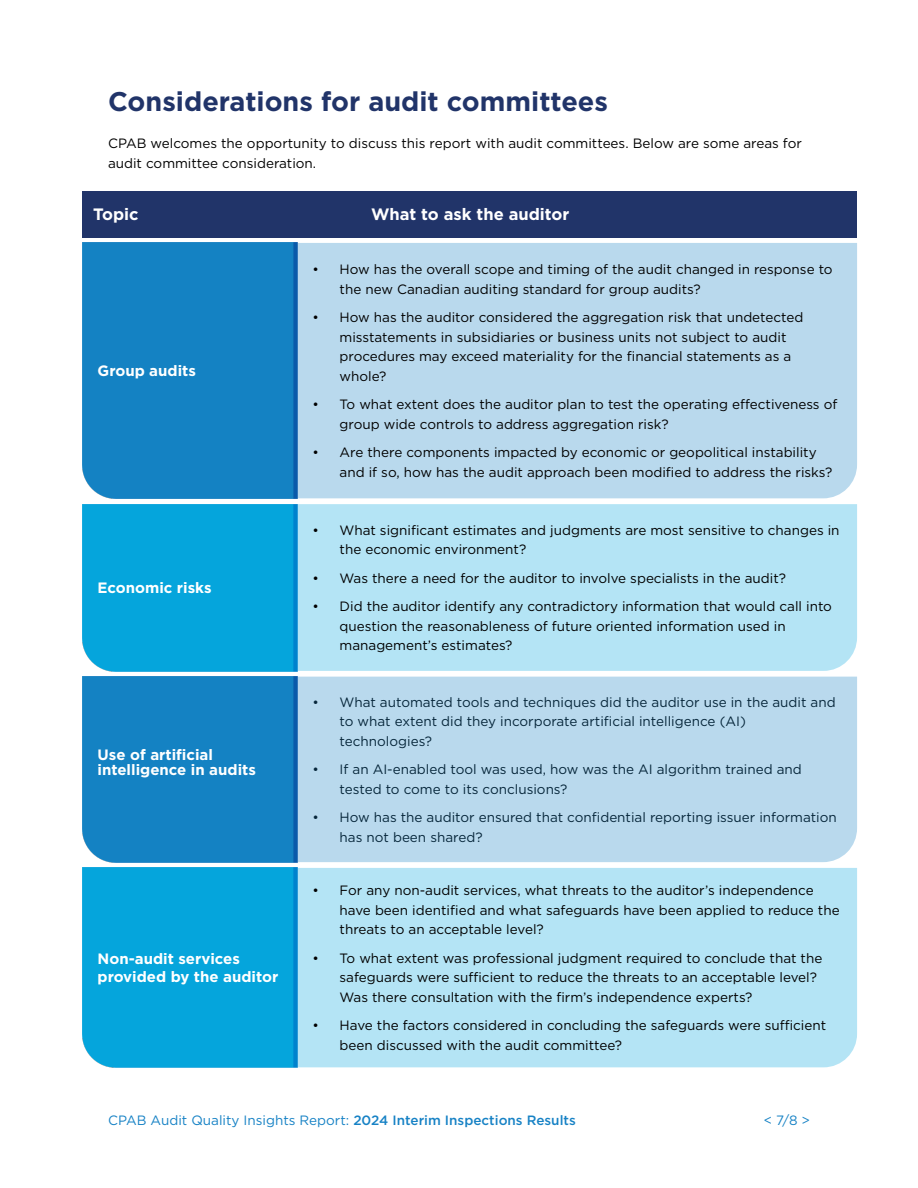
<style>
.page{position:relative;width:918px;height:1188px;background:#fff}
.page>*{position:absolute;margin:0;border:0;box-sizing:border-box;transform-origin:0 0}
.t1{font:700 27px "Gotham";color:#213469}
.t2{font:700 16.5px "Gotham";color:#fff}
.t3{font:700 15px "Gotham";color:#fff}
.t4{font:13.5px "Gotham";color:#000}
.t5{font:13.5px "Gotham";color:#1782c5}
.s1{font-weight:500}
</style>
<div class="page">
<div style="left:298px;top:868px;width:559px;height:199px;background:#b4e4f5"></div>
<div style="left:298px;top:243px;width:559px;height:255px;background:#b9d9ed"></div>
<div style="left:82px;top:504px;width:215px;height:167px;background:#05a5dc"></div>
<div style="left:82px;top:243px;width:216px;height:255px;background:#1482c3"></div>
<div style="left:297px;top:504px;width:560px;height:167px;background:#b4e4f5"></div>
<div style="left:298px;top:677px;width:559px;height:185px;background:#b9d9ed"></div>
<div style="left:82px;top:868px;width:216px;height:200px;background:#05a5dc"></div>
<div style="left:82px;top:677px;width:216px;height:185px;background:#1482c3"></div>
<div style="left:82px;top:191px;width:288px;height:46px;background:#213469"></div>
<div style="left:360px;top:191px;width:497px;height:46px;background:#213469"></div>
<p class="t1" style="left:108px;top:89px;width:502px">Considerations for audit committees</p>
<p class="t4" style="left:108px;top:137px;width:695px">CPAB welcomes the opportunity to discuss this report with audit committees. Below are some areas for</p>
<p class="t4" style="left:108px;top:157px;width:210px">audit committee consideration.</p>
<p class="t2" style="left:93px;top:207px;width:47px">Topic</p>
<p class="t2" style="left:371px;top:207px;width:200px">What to ask the auditor</p>
<p class="t3" style="left:98px;top:364px;width:100px">Group audits</p>
<p class="t3" style="left:98px;top:581px;width:116px">Economic risks</p>
<p class="t3" style="left:98px;top:748px;width:117px">Use of artificial</p>
<p class="t3" style="left:98px;top:763px;width:160px">intelligence in audits</p>
<p class="t3" style="left:98px;top:952px;width:144px">Non-audit services</p>
<p class="t3" style="left:98px;top:970px;width:182px">provided by the auditor</p>
<p class="t4" style="left:313px;top:264px;width:522px">• How has the overall scope and timing of the audit changed in response to</p>
<p class="t4" style="left:340px;top:283px;width:363px">the new Canadian auditing standard for group audits?</p>
<p class="t4" style="left:313px;top:312px;width:492px">• How has the auditor considered the aggregation risk that undetected</p>
<p class="t4" style="left:340px;top:331px;width:448px">misstatements in subsidiaries or business units not subject to audit</p>
<p class="t4" style="left:340px;top:351px;width:453px">procedures may exceed materiality for the financial statements as a</p>
<p class="t4" style="left:340px;top:370px;width:48px">whole?</p>
<p class="t4" style="left:313px;top:399px;width:526px">• To what extent does the auditor plan to test the operating effectiveness of</p>
<p class="t4" style="left:340px;top:418px;width:331px">group wide controls to address aggregation risk?</p>
<p class="t4" style="left:313px;top:447px;width:506px">• Are there components impacted by economic or geopolitical instability</p>
<p class="t4" style="left:340px;top:466px;width:494px">and if so, how has the audit approach been modified to address the risks?</p>
<p class="t4" style="left:313px;top:524px;width:529px">• What significant estimates and judgments are most sensitive to changes in</p>
<p class="t4" style="left:340px;top:543px;width:188px">the economic environment?</p>
<p class="t4" style="left:313px;top:572px;width:475px">• Was there a need for the auditor to involve specialists in the audit?</p>
<p class="t4" style="left:313px;top:600px;width:521px">• Did the auditor identify any contradictory information that would call into</p>
<p class="t4" style="left:340px;top:620px;width:448px">question the reasonableness of future oriented information used in</p>
<p class="t4" style="left:340px;top:639px;width:174px">management’s estimates?</p>
<p class="t4" style="left:313px;top:696px;width:525px">• What automated tools and techniques did the auditor use in the audit and</p>
<p class="t4" style="left:340px;top:716px;width:408px">to what extent did they incorporate artificial intelligence (AI)</p>
<p class="t4" style="left:340px;top:735px;width:94px">technologies?</p>
<p class="t4" style="left:313px;top:764px;width:491px">• If an AI-enabled tool was used, how was the AI algorithm trained and</p>
<p class="t4" style="left:340px;top:783px;width:229px">tested to come to its conclusions?</p>
<p class="t4" style="left:313px;top:811px;width:526px">• How has the auditor ensured that confidential reporting issuer information</p>
<p class="t4" style="left:340px;top:831px;width:144px">has not been shared?</p>
<p class="t4" style="left:313px;top:885px;width:503px">• For any non-audit services, what threats to the auditor’s independence</p>
<p class="t4" style="left:340px;top:904px;width:502px">have been identified and what safeguards have been applied to reduce the</p>
<p class="t4" style="left:340px;top:924px;width:206px">threats to an acceptable level?</p>
<p class="t4" style="left:313px;top:952px;width:511px">• To what extent was professional judgment required to conclude that the</p>
<p class="t4" style="left:340px;top:972px;width:479px">safeguards were sufficient to reduce the threats to an acceptable level?</p>
<p class="t4" style="left:340px;top:991px;width:414px">Was there consultation with the firm’s independence experts?</p>
<p class="t4" style="left:313px;top:1020px;width:515px">• Have the factors considered in concluding the safeguards were sufficient</p>
<p class="t4" style="left:340px;top:1039px;width:284px">been discussed with the audit committee?</p>
<p class="t5" style="left:108px;top:1115px;width:469px">CPAB Audit Quality Insights Report: <span class="s1">2024 Interim Inspections Results</span></p>
<p class="t5" style="left:764px;top:1115px;width:48px">&lt; 7/8 &gt;</p>
</div>
